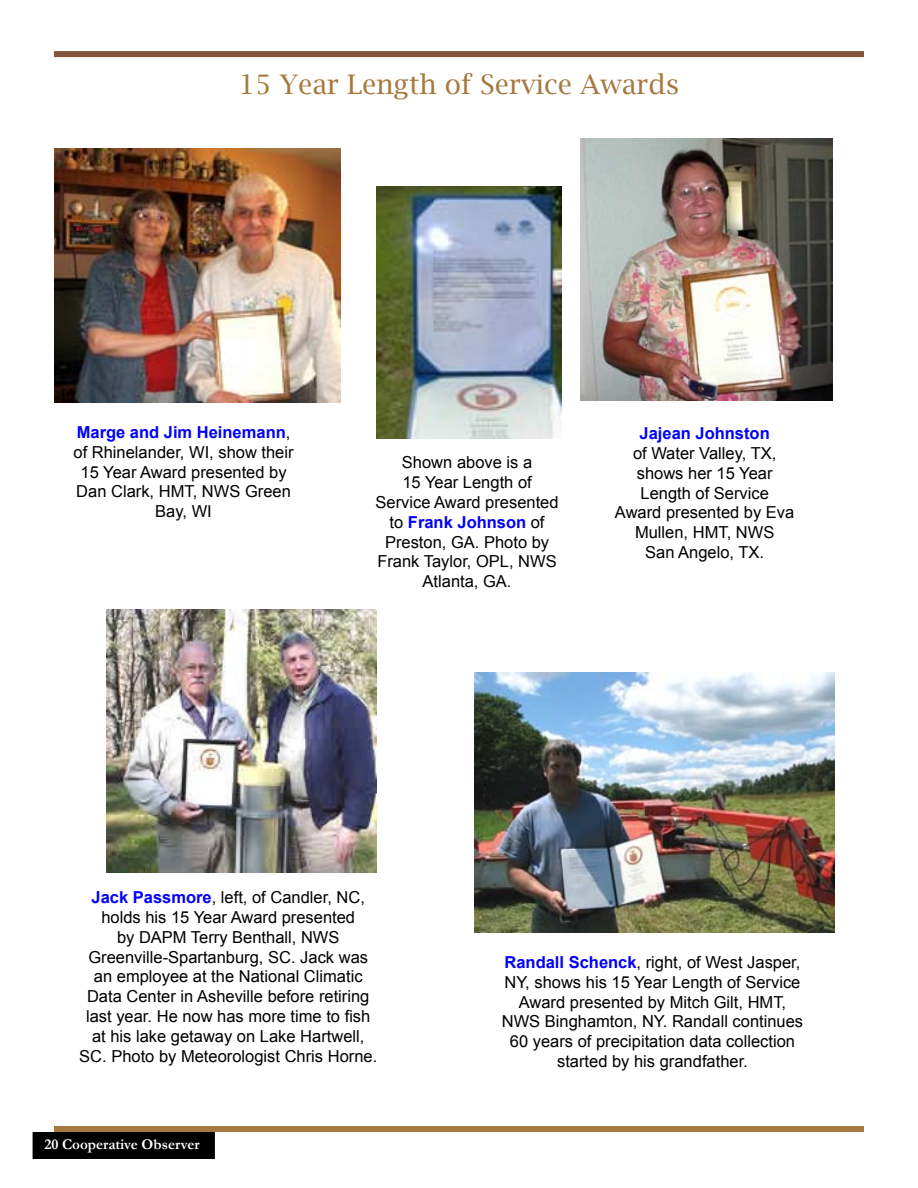
<style>
.page{position:relative;width:918px;height:1188px;background:#fff}
.page>*{position:absolute;margin:0;border:0;box-sizing:border-box;transform-origin:0 0}
.t1{font:27px "Lucida Bright";color:#a5793f}
.t2{font:16.5px/19.8px "Arial";color:#000;text-align:center}
.t3{font:700 16.5px "Arial";color:#00f}
.t4{font:700 15px "Garamond";color:#fff}
.s1{font-weight:700;color:#00f}
</style>
<div class="page">
<div style="left:33px;top:1133px;width:181px;height:25px;background:#000"></div>
<div style="left:33px;top:1132px;width:182px;height:27px;border:2px solid #000"></div>
<div style="left:54px;top:1126px;width:810px;height:6px;background:#a5793f"></div>
<div style="left:54px;top:51px;width:810px;height:6px;background:#845339"></div>
<img style="left:376px;top:186px;width:185px;height:252px">
<img style="left:580px;top:139px;width:253px;height:261px">
<img style="left:107px;top:609px;width:270px;height:264px">
<img style="left:475px;top:672px;width:360px;height:261px">
<img style="left:54px;top:148px;width:286px;height:255px">
<h1 class="t1" style="left:239px;top:69px;width:442px">15 Year Length of Service Awards</h1>
<p class="t2" style="left:74px;top:422px;width:222px"><span class="s1">Marge and Jim Heinemann</span>, of Rhinelander, WI, show their<br>15 Year Award presented by<br>Dan Clark, HMT, NWS Green<br>Bay, WI</p>
<p class="t2" style="left:376px;top:453px;width:185px">Shown above is a<br>15 Year Length of<br>Service Award presented to <span class="s1">Frank Johnson</span> of<br>Preston, GA. Photo by<br>Frank Taylor, OPL, NWS<br>Atlanta, GA.</p>
<p class="t3" style="left:640px;top:423px;width:132px">Jajean Johnston</p>
<p class="t2" style="left:615px;top:444px;width:181px">of Water Valley, TX, shows her 15 Year<br>Length of Service<br>Award presented by Eva<br>Mullen, HMT, NWS<br>San Angelo, TX.</p>
<p class="t2" style="left:79px;top:888px;width:300px"><span class="s1">Jack Passmore</span>, left, of Candler, NC, holds his 15 Year Award presented<br>by DAPM Terry Benthall, NWS Greenville-Spartanburg, SC. Jack was an employee at the National Climatic Data Center in Asheville before retiring last year. He now has more time to fish at his lake getaway on Lake Hartwell, SC. Photo by Meteorologist Chris Horne.</p>
<p class="t4" style="left:44px;top:1134px;width:157px">20 Cooperative Observer</p>
<p class="t2" style="left:502px;top:952px;width:303px"><span class="s1">Randall Schenck</span>, right, of West Jasper, NY, shows his 15 Year Length of Service Award presented by Mitch Gilt, HMT, NWS Binghamton, NY. Randall continues 60 years of precipitation data collection started by his grandfather.</p>
</div>
